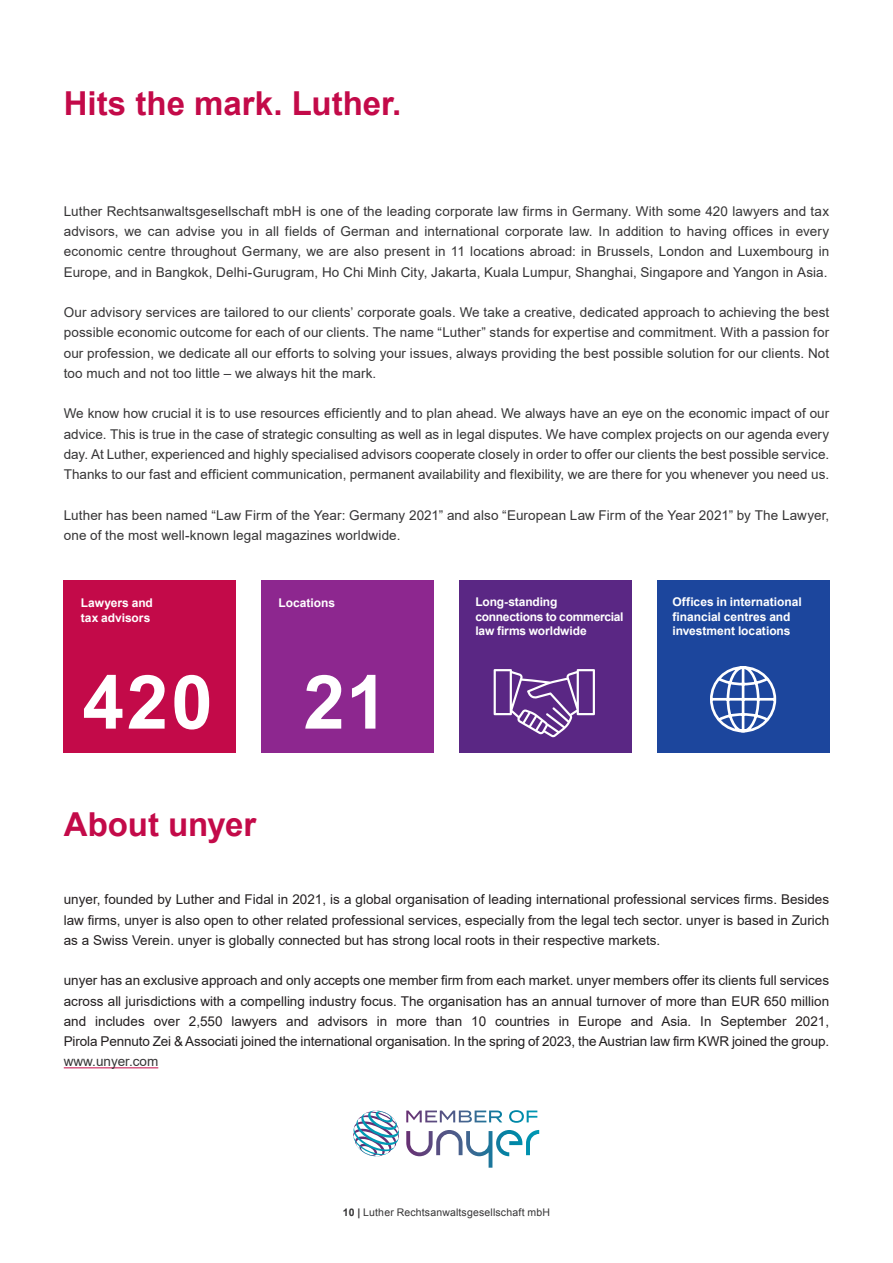
<style>
.page{position:relative;width:893px;height:1263px;background:#fff}
.page>*{position:absolute;margin:0;border:0;box-sizing:border-box;transform-origin:0 0}
.t1{font:700 74.7px "Arial";color:#fff}
.t2{font:700 33px "Arial";color:#c30a49}
.t3{font:13.5px/20.2px "Arial";letter-spacing:.005em;color:#363536;text-align:justify}
.t4{font:13.5px/20.2px "Arial";color:#231f20;text-align:justify}
.t5{font:700 12px/14.4px "Arial";letter-spacing:-.005em;color:#fff}
.t6{font:10.5px "Arial";letter-spacing:.015em;color:#363536}
.s1{color:#363536}
.s2{font-weight:700}
</style>
<div class="page">
<div style="left:64px;top:580px;width:172px;height:172px;background:#c30a49"></div>
<div style="left:261px;top:580px;width:173px;height:172px;background:#8d278f"></div>
<div style="left:459px;top:580px;width:172px;height:172px;background:#5a2784"></div>
<div style="left:657px;top:580px;width:172px;height:172px;background:#1c469d"></div>
<svg style="left:710px;top:666px;width:67px;height:67px"></svg>
<svg style="left:494px;top:669px;width:101px;height:68px"></svg>
<hr style="left:64px;top:1067px;width:94px;height:1px;background:#c30a49">
<svg style="left:353px;top:1110px;width:186px;height:58px"></svg>
<h1 class="t2" style="left:64px;top:82px;width:339px">Hits the mark. Luther.</h1>
<p class="t3" style="left:64px;top:201px;width:767px">Luther Rechtsanwaltsgesellschaft mbH is one of the leading corporate law firms in Germany. With some 420 lawyers and tax advisors, we can advise you in all fields of German and international corporate law. In addition to having offices in every economic centre throughout Germany, we are also present in 11 locations abroad: in Brussels, London and Luxembourg in Europe, and in Bangkok, Delhi-Gurugram, Ho Chi Minh City, Jakarta, Kuala Lumpur, Shanghai, Singapore and Yangon in Asia.</p>
<p class="t3" style="left:64px;top:302px;width:767px">Our advisory services are tailored to our clients’ corporate goals. We take a creative, dedicated approach to achieving the best possible economic outcome for each of our clients. The name “Luther” stands for expertise and commitment. With a passion for our profession, we dedicate all our efforts to solving your issues, always providing the best possible solution for our clients. Not too much and not too little – we always hit the mark.</p>
<p class="t3" style="left:64px;top:403px;width:767px">We know how crucial it is to use resources efficiently and to plan ahead. We always have an eye on the economic impact of our advice. This is true in the case of strategic consulting as well as in legal disputes. We have complex projects on our agenda every day. At Luther, experienced and highly specialised advisors cooperate closely in order to offer our clients the best possible service.<br>Thanks to our fast and efficient communication, permanent availability and flexibility, we are there for you whenever you need us.</p>
<p class="t3" style="left:64px;top:505px;width:767px">Luther has been named “Law Firm of the Year: Germany 2021” and also “European Law Firm of the Year 2021” by The Lawyer, one of the most well-known legal magazines worldwide.</p>
<p class="t5" style="left:81px;top:596px;width:74px">Lawyers and tax advisors</p>
<p class="t5" style="left:279px;top:596px;width:58px">Locations</p>
<p class="t5" style="left:475px;top:595px;width:150px">Long-standing connections to commercial law firms worldwide</p>
<p class="t5" style="left:672px;top:595px;width:131px">Offices in international financial centres and investment locations</p>
<p class="t1" style="left:83px;top:650px;width:307px">420 21</p>
<p class="t2" style="left:64px;top:801px;width:194px">About unyer</p>
<p class="t4" style="left:64px;top:889px;width:767px">unyer, founded by Luther and Fidal in 2021, is a global organisation of leading international professional services firms. Besides law firms, unyer is also open to other related professional services, especially from the legal tech sector. unyer is based in Zurich as a Swiss Verein. unyer is globally connected but has strong local roots in their respective markets.</p>
<p class="t4" style="left:64px;top:970px;width:767px">unyer has an exclusive approach and only accepts one member firm from each market. unyer members offer its clients full services across all jurisdictions with a compelling industry focus. The organisation has an annual turnover of more than EUR 650 million and includes over 2,550 lawyers and advisors in more than 10 countries in Europe and Asia. In September 2021, Pirola Pennuto Zei &amp; Associati joined the international organisation. In the spring of 2023, the Austrian law firm KWR joined the group. <span class="s1">www.unyer.com</span></p>
<p class="t6" style="left:343px;top:1205px;width:209px"><span class="s2">10 |</span> Luther Rechtsanwaltsgesellschaft mbH</p>
</div>
